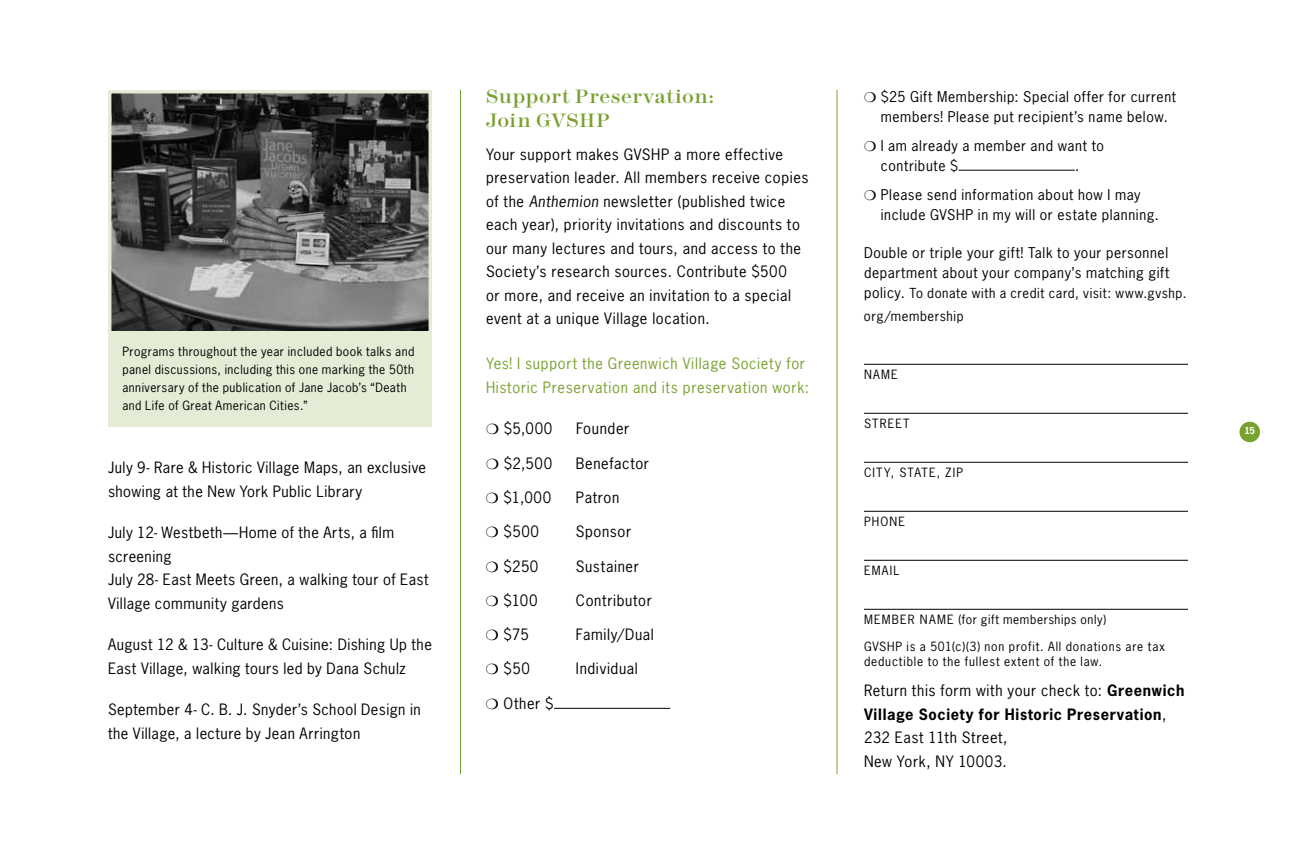
<style>
.page{position:relative;width:1296px;height:864px;background:#fff}
.page>*{position:absolute;margin:0;border:0;box-sizing:border-box;transform-origin:0 0}
.t1{font:20px/24px "Modern Bld";letter-spacing:.015em;color:#78a22f}
.t2{font:14.8px/23.4px "News Gothic";letter-spacing:.035em;color:#000}
.t3{font:14.8px/23.4px "News Gothic";letter-spacing:.045em;color:#78a22f}
.t4{font:14px/20px "News Gothic";letter-spacing:.045em;color:#000}
.t5{font:13px/23.6px "News Gothic";letter-spacing:.045em;color:#000}
.t6{font:12px/18px "News Gothic";letter-spacing:.04em;color:#000}
.t7{font:12px/14.4px "News Gothic";letter-spacing:.07em;color:#000}
.t8{font:12px "News Gothic";letter-spacing:.09em;color:#000}
.t9{font:700 9px "News Gothic";color:#fff}
.s1{font-style:italic}
.s2{font-size:14px}
.s3{font-weight:700}
</style>
<div class="page">
<hr style="left:554px;top:708px;width:116px;height:1px;background:#000">
<hr style="left:864px;top:364px;width:324px;height:1px;background:#000">
<hr style="left:864px;top:413px;width:324px;height:1px;background:#000">
<hr style="left:864px;top:462px;width:324px;height:1px;background:#000">
<hr style="left:864px;top:511px;width:324px;height:1px;background:#000">
<hr style="left:864px;top:560px;width:324px;height:1px;background:#000">
<hr style="left:864px;top:609px;width:324px;height:1px;background:#000">
<hr style="left:959px;top:170px;width:116px;height:1px;background:#000">
<div style="left:1240px;top:422px;width:20px;height:20px;background:#78a22f;border-radius:50%"></div>
<hr style="left:460px;top:90px;width:1px;height:684px;background:#78a22f">
<hr style="left:837px;top:90px;width:1px;height:684px;background:#78a22f">
<img style="left:112px;top:94px;width:316px;height:237px">
<div style="left:108px;top:90px;width:324px;height:276px;border:3px solid #e4ecd5"></div>
<div style="left:108px;top:331px;width:324px;height:95px;background:#e4ecd5"></div>
<p class="t6" style="left:122px;top:342px;width:293px">Programs throughout the year included book talks and panel discussions, including this one marking the 50th anniversary of the publication of Jane Jacob’s “Death and Life of Great American Cities.”</p>
<p class="t2" style="left:108px;top:455px;width:320px">July 9- Rare &amp; Historic Village Maps, an exclusive showing at the New York Public Library</p>
<p class="t2" style="left:108px;top:520px;width:322px">July 12- Westbeth—Home of the Arts, a film screening<br>July 28- East Meets Green, a walking tour of East<br>Village community gardens</p>
<p class="t2" style="left:108px;top:632px;width:325px">August 12 &amp; 13- Culture &amp; Cuisine: Dishing Up the<br>East Village, walking tours led by Dana Schulz</p>
<p class="t2" style="left:108px;top:697px;width:314px">September 4- C. B. J. Snyder’s School Design in the Village, a lecture by Jean Arrington</p>
<h1 class="t1" style="left:486px;top:86px;width:230px">Support Preservation:<br>Join GVSHP</h1>
<p class="t2" style="left:486px;top:142px;width:324px">Your support makes GVSHP a more effective preservation leader. All members receive copies of the <span class="s1">Anthemion</span> newsletter (published twice each year), priority invitations and discounts to our many lectures and tours, and access to the Society’s research sources. Contribute $500<br>or more, and receive an invitation to a special event at a unique Village location.</p>
<p class="t3" style="left:486px;top:352px;width:325px">Yes! I support the Greenwich Village Society for<br>Historic Preservation and its preservation work:</p>
<p class="t2" style="left:504px;top:417px;width:50px">$5,000</p>
<p class="t2" style="left:576px;top:417px;width:55px">Founder</p>
<p class="t2" style="left:504px;top:451px;width:50px">$2,500</p>
<p class="t2" style="left:576px;top:451px;width:75px">Benefactor</p>
<p class="t2" style="left:504px;top:485px;width:49px">$1,000</p>
<p class="t2" style="left:576px;top:485px;width:45px">Patron</p>
<p class="t2" style="left:504px;top:520px;width:37px">$500</p>
<p class="t2" style="left:576px;top:520px;width:57px">Sponsor</p>
<p class="t2" style="left:504px;top:554px;width:36px">$250</p>
<p class="t2" style="left:576px;top:554px;width:64px">Sustainer</p>
<p class="t2" style="left:504px;top:588px;width:36px">$100</p>
<p class="t2" style="left:576px;top:588px;width:77px">Contributor</p>
<p class="t2" style="left:504px;top:622px;width:27px">$75</p>
<p class="t2" style="left:576px;top:622px;width:79px">Family/Dual</p>
<p class="t2" style="left:504px;top:657px;width:28px">$50</p>
<p class="t2" style="left:576px;top:657px;width:63px">Individual</p>
<p class="t2" style="left:504px;top:691px;width:52px">Other $</p>
<p class="t4" style="left:881px;top:86px;width:297px">$25 Gift Membership: Special offer for current members! Please put recipient’s name below.</p>
<p class="t4" style="left:881px;top:135px;width:225px">I am already a member and want to contribute $</p>
<p class="t4" style="left:881px;top:150px;width:261px;line-height:29px;text-indent:194px">.<br>Please send information about how I may</p>
<p class="t4" style="left:881px;top:204px;width:280px">include GVSHP in my will or estate planning.</p>
<p class="t4" style="left:864px;top:242px;width:307px">Double or triple your gift! Talk to your personnel department about your company’s matching gift</p>
<p class="t5" style="left:864px;top:281px;width:324px"><span class="s2">policy.</span> To donate with a credit card, visit: www.gvshp. org/membership</p>
<p class="t6" style="left:864px;top:365px;width:35px">NAME</p>
<p class="t6" style="left:864px;top:414px;width:47px">STREET</p>
<p class="t8" style="left:864px;top:465px;width:101px">CITY, STATE, ZIP</p>
<p class="t6" style="left:864px;top:512px;width:43px">PHONE</p>
<p class="t6" style="left:864px;top:561px;width:37px">EMAIL</p>
<p class="t6" style="left:864px;top:610px;width:244px">MEMBER NAME (for gift memberships only)</p>
<p class="t7" style="left:864px;top:639px;width:302px">GVSHP is a 501(c)(3) non profit. All donations are tax deductible to the fullest extent of the law.</p>
<p class="t2" style="left:864px;top:679px;width:322px">Return this form with your check to: <span class="s3">Greenwich<br>Village Society for Historic Preservation</span>,<br>232 East 11th Street,<br>New York, NY 10003.</p>
<p class="t9" style="left:1245px;top:425px;width:12px">15</p>
</div>
